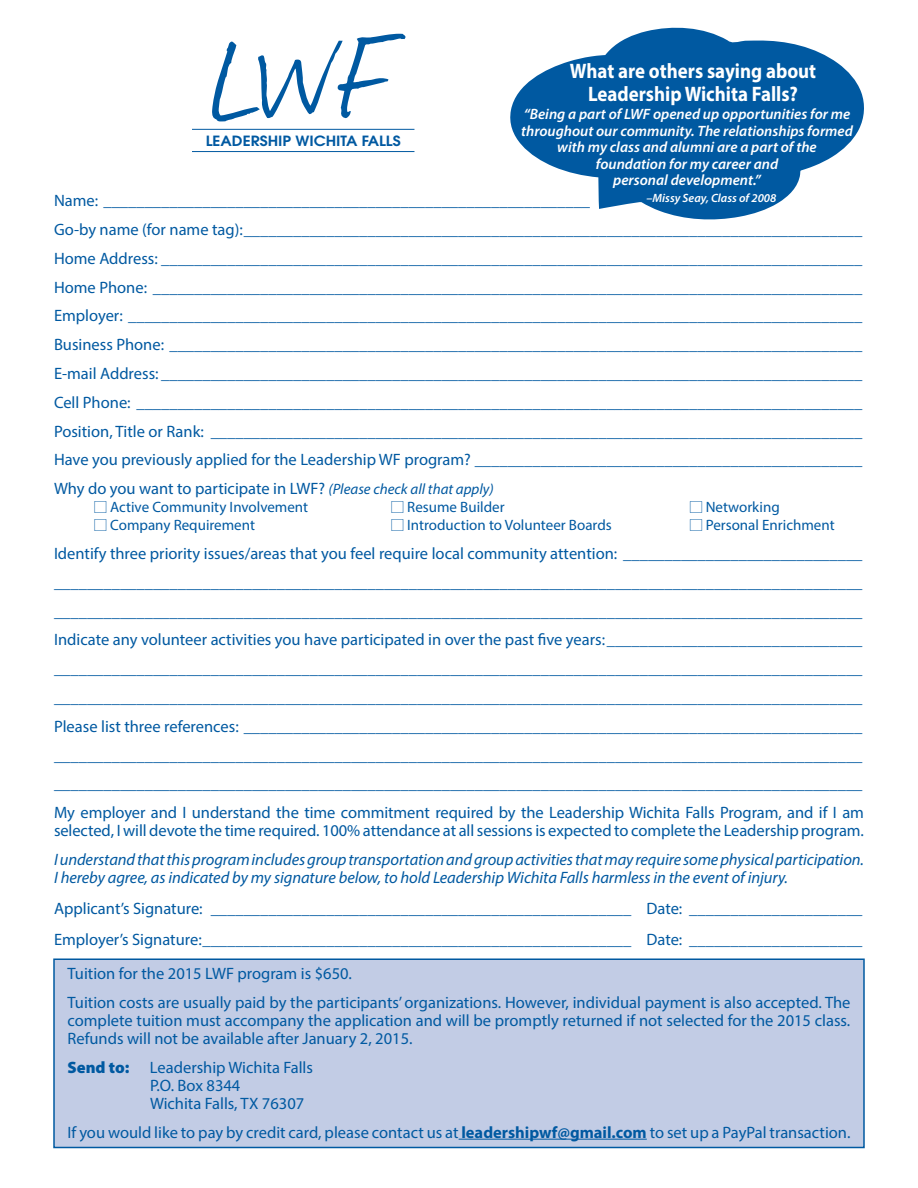
<style>
.page{position:relative;width:918px;height:1188px;background:#fff}
.page>*{position:absolute;margin:0;border:0;box-sizing:border-box;transform-origin:0 0}
.t1{font:700 21px/22.5px "Myriad Pro";color:#fff;text-align:center;scale:.9 1}
.t2{font:16.5px/28.8px "Myriad Pro";color:#0059a1}
.t3{font:italic 16.5px/18px "Myriad Pro";letter-spacing:-.005em;color:#0059a1}
.t4{font:italic 600 15px/16.5px "Myriad Pro";color:#fff;text-align:center}
.t5{font:15px "Myriad Pro";color:#0059a1}
.t6{font:600 14.1px "Avant Garde";color:#0059a1;scale:1.1 1}
.t7{font:italic 600 12px "Myriad Pro";color:#fff}
.s1{font-style:italic;font-size:15px}
.s2{font-family:"Carta"}
.s3{font-weight:900}
.s4{font-weight:700}
</style>
<div class="page">
<div style="left:53px;top:958px;width:812px;height:190px;background:#c2cce5;border:2px solid #0059a1"></div>
<hr style="left:192px;top:129px;width:222px;height:1px;background:#0059a1">
<hr style="left:192px;top:151px;width:222px;height:1px;background:#0059a1">
<svg style="left:212px;top:34px;width:193px;height:87px"></svg>
<hr style="left:459px;top:1139px;width:188px;height:1px;background:#0059a1">
<svg style="left:510px;top:27px;width:354px;height:193px;fill:#0059a1"></svg>
<p class="t1" style="left:570px;top:59px;width:275px">What are others saying about<br>Leadership Wichita Falls?</p>
<p class="t4" style="left:521px;top:106px;width:333px">“Being a part of LWF opened up opportunities for me throughout our community. The relationships formed with my class and alumni are a part of the foundation for my career and<br>personal development.”</p>
<p class="t7" style="left:647px;top:190px;width:131px">–Missy Seay, Class of 2008</p>
<p class="t6" style="left:206px;top:132px;width:179px">LEADERSHIP WICHITA FALLS</p>
<p class="t2" style="left:54px;top:186px;width:810px">Name: ___________________________________________________________<br>Go-by name (for name tag):___________________________________________________________________________ Home Address: _____________________________________________________________________________________ Home Phone: ______________________________________________________________________________________ Employer: _________________________________________________________________________________________ Business Phone: ____________________________________________________________________________________ E-mail Address: _____________________________________________________________________________________ Cell Phone: ________________________________________________________________________________________ Position, Title or Rank: _______________________________________________________________________________ Have you previously applied for the Leadership WF program? _______________________________________________ Why do you want to participate in LWF? <span class="s1">(Please check all that apply)</span></p>
<p class="t5" style="left:94px;top:498px;width:215px"><span class="s2">l</span> Active Community Involvement</p>
<p class="t5" style="left:392px;top:498px;width:115px"><span class="s2">l</span> Resume Builder</p>
<p class="t5" style="left:690px;top:498px;width:91px"><span class="s2">l</span> Networking</p>
<p class="t5" style="left:94px;top:516px;width:162px"><span class="s2">l</span> Company Requirement</p>
<p class="t5" style="left:392px;top:516px;width:222px"><span class="s2">l</span> Introduction to Volunteer Boards</p>
<p class="t5" style="left:690px;top:516px;width:146px"><span class="s2">l</span> Personal Enrichment</p>
<p class="t2" style="left:54px;top:539px;width:812px;text-align:justify">Identify three priority issues/areas that you feel require local community attention: _____________________________ __________________________________________________________________________________________________ __________________________________________________________________________________________________ Indicate any volunteer activities you have participated in over the past five years:_______________________________ __________________________________________________________________________________________________ __________________________________________________________________________________________________ Please list three references: ___________________________________________________________________________ __________________________________________________________________________________________________ __________________________________________________________________________________________________ My employer and I understand the time commitment required by the Leadership Wichita Falls Program, and if I am</p>
<p class="t2" style="left:54px;top:816px;width:811px">selected, I will devote the time required. 100% attendance at all sessions is expected to complete the Leadership program.</p>
<p class="t3" style="left:54px;top:850px;width:812px">I understand that this program includes group transportation and group activities that may require some physical participation.<br>I hereby agree, as indicated by my signature below, to hold Leadership Wichita Falls harmless in the event of injury.</p>
<p class="t2" style="left:54px;top:893px;width:810px;line-height:30.9px">Applicant’s Signature: ___________________________________________________ Date: _____________________<br>Employer’s Signature:____________________________________________________ Date: _____________________</p>
<p class="t2" style="left:68px;top:959px;width:785px">Tuition for the 2015 LWF program is $650.<br>Tuition costs are usually paid by the participants’ organizations. However, individual payment is also accepted. The</p>
<p class="t2" style="left:68px;top:1011px;width:784px;line-height:18px">complete tuition must accompany the application and will be promptly returned if not selected for the 2015 class.<br>Refunds will not be available after January 2, 2015.</p>
<p class="t2" style="left:150px;top:1058px;width:165px;line-height:18px;text-indent:-82px"><span class="s3">Send to:</span> Leadership Wichita Falls<br>P.O. Box 8344<br>Wichita Falls, TX 76307</p>
<p class="t2" style="left:68px;top:1117px;width:785px">If you would like to pay by credit card, please contact us at <span class="s4">leadershipwf@gmail.com</span> to set up a PayPal transaction.</p>
</div>
